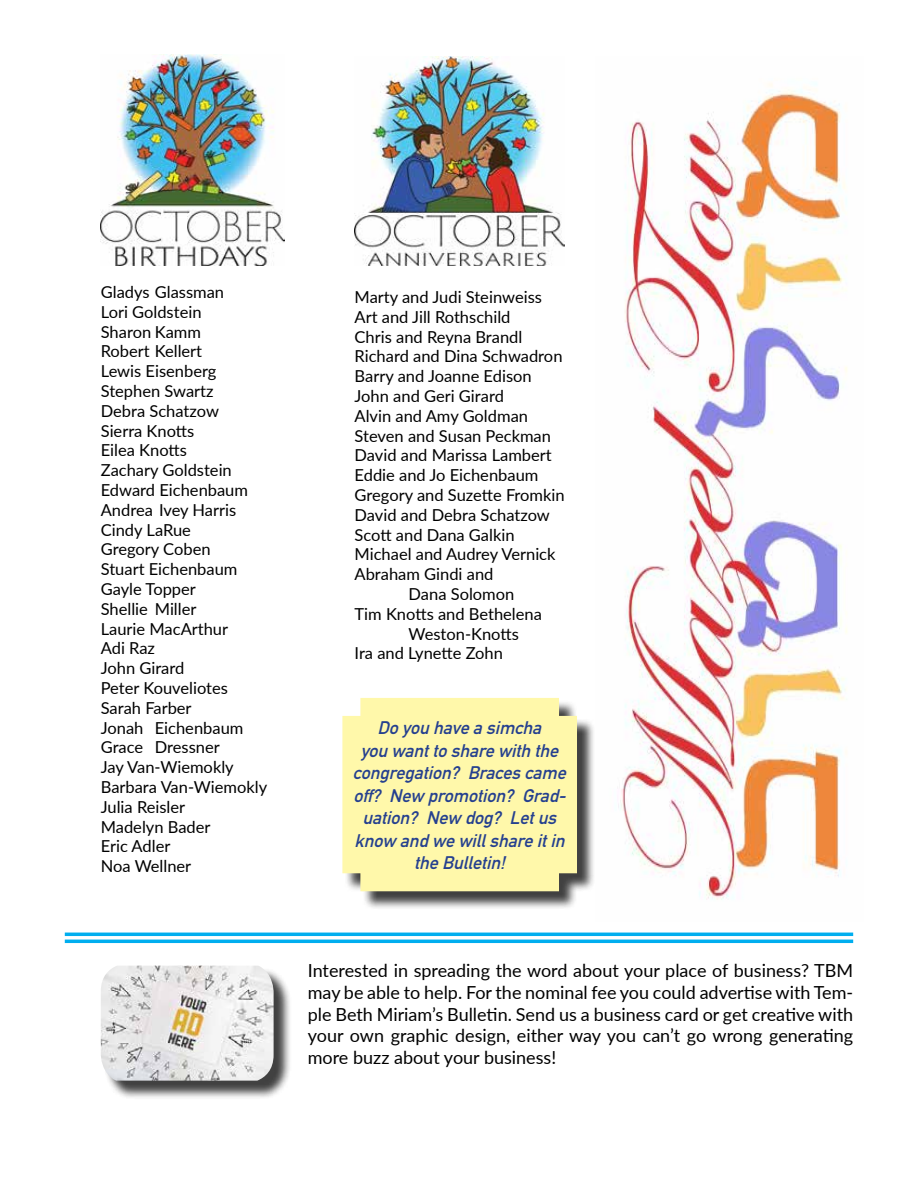
<style>
.page{position:relative;width:918px;height:1188px;background:#fff}
.page>*{position:absolute;margin:0;border:0;box-sizing:border-box;transform-origin:0 0}
.t1{font:18px/21.6px "Lato";color:#000;text-align:justify}
.t2{font:italic 700 18px/22.5px "DIN Alternate";color:#25408f;text-align:center}
.t3{font:16.5px/19.8px "Lato";color:#000}
</style>
<div class="page">
<img style="left:355px;top:56px;width:210px;height:209px">
<img style="left:101px;top:54px;width:183px;height:211px">
<div style="left:103px;top:968px;width:189px;height:131px;background:#000;opacity:.75"></div>
<img style="left:101px;top:966px;width:173px;height:115px">
<div style="left:345px;top:700px;width:251px;height:210px;background:#000;opacity:.75"></div>
<div style="left:342px;top:698px;width:235px;height:193px;background:#fff8aa"></div>
<hr style="left:65px;top:933px;width:788px;height:3px;background:#00aeef">
<hr style="left:65px;top:940px;width:788px;height:3px;background:#00aeef">
<img style="left:618px;top:83px;width:229px;height:817px">
<p class="t3" style="left:101px;top:281px;width:168px">Gladys Glassman<br>Lori Goldstein<br>Sharon Kamm<br>Robert Kellert<br>Lewis Eisenberg<br>Stephen Swartz<br>Debra Schatzow<br>Sierra Knotts<br>Eilea Knotts<br>Zachary Goldstein<br>Edward Eichenbaum<br>Andrea Ivey Harris<br>Cindy LaRue<br>Gregory Coben<br>Stuart Eichenbaum<br>Gayle Topper<br>Shellie Miller<br>Laurie MacArthur<br>Adi Raz<br>John Girard<br>Peter Kouveliotes<br>Sarah Farber<br>Jonah Eichenbaum<br>Grace Dressner<br>Jay Van-Wiemokly<br>Barbara Van-Wiemokly<br>Julia Reisler<br>Madelyn Bader<br>Eric Adler<br>Noa Wellner</p>
<p class="t3" style="left:355px;top:286px;width:189px">Marty and Judi Steinweiss</p>
<p class="t3" style="left:355px;top:306px;width:157px">Art and Jill Rothschild</p>
<p class="t3" style="left:355px;top:326px;width:169px">Chris and Reyna Brandl</p>
<p class="t3" style="left:355px;top:346px;width:209px">Richard and Dina Schwadron</p>
<p class="t3" style="left:355px;top:366px;width:179px">Barry and Joanne Edison</p>
<p class="t3" style="left:355px;top:385px;width:151px">John and Geri Girard</p>
<p class="t3" style="left:355px;top:405px;width:175px">Alvin and Amy Goldman</p>
<p class="t3" style="left:355px;top:425px;width:198px">Steven and Susan Peckman</p>
<p class="t3" style="left:355px;top:445px;width:199px">David and Marissa Lambert</p>
<p class="t3" style="left:355px;top:465px;width:185px">Eddie and Jo Eichenbaum</p>
<p class="t3" style="left:355px;top:484px;width:212px">Gregory and Suzette Fromkin</p>
<p class="t3" style="left:355px;top:504px;width:197px">David and Debra Schatzow</p>
<p class="t3" style="left:355px;top:524px;width:162px">Scott and Dana Galkin</p>
<p class="t3" style="left:355px;top:544px;width:202px">Michael and Audrey Vernick</p>
<p class="t3" style="left:355px;top:564px;width:140px">Abraham Gindi and</p>
<p class="t3" style="left:409px;top:583px;width:107px">Dana Solomon</p>
<p class="t3" style="left:355px;top:603px;width:189px">Tim Knotts and Bethelena</p>
<p class="t3" style="left:409px;top:623px;width:112px">Weston-Knotts</p>
<p class="t3" style="left:355px;top:643px;width:150px">Ira and Lynette Zohn</p>
<p class="t2" style="left:353px;top:715px;width:220px">Doyouhaveasimcha youwanttosharewiththe congregation? Bracescame off? New promotion? Grad&shy;uation? New dog? Letus know andwewillshareitin theBulletin!</p>
<p class="t1" style="left:308px;top:959px;width:547px">Interested in spreading the word about your place of business? TBM may be able to help. For the nominal fee you could advertise with Tem&shy;ple Beth Miriam’s Bulletin. Send us a business card or get creative with your own graphic design, either way you can’t go wrong generating more buzz about your business!</p>
</div>
